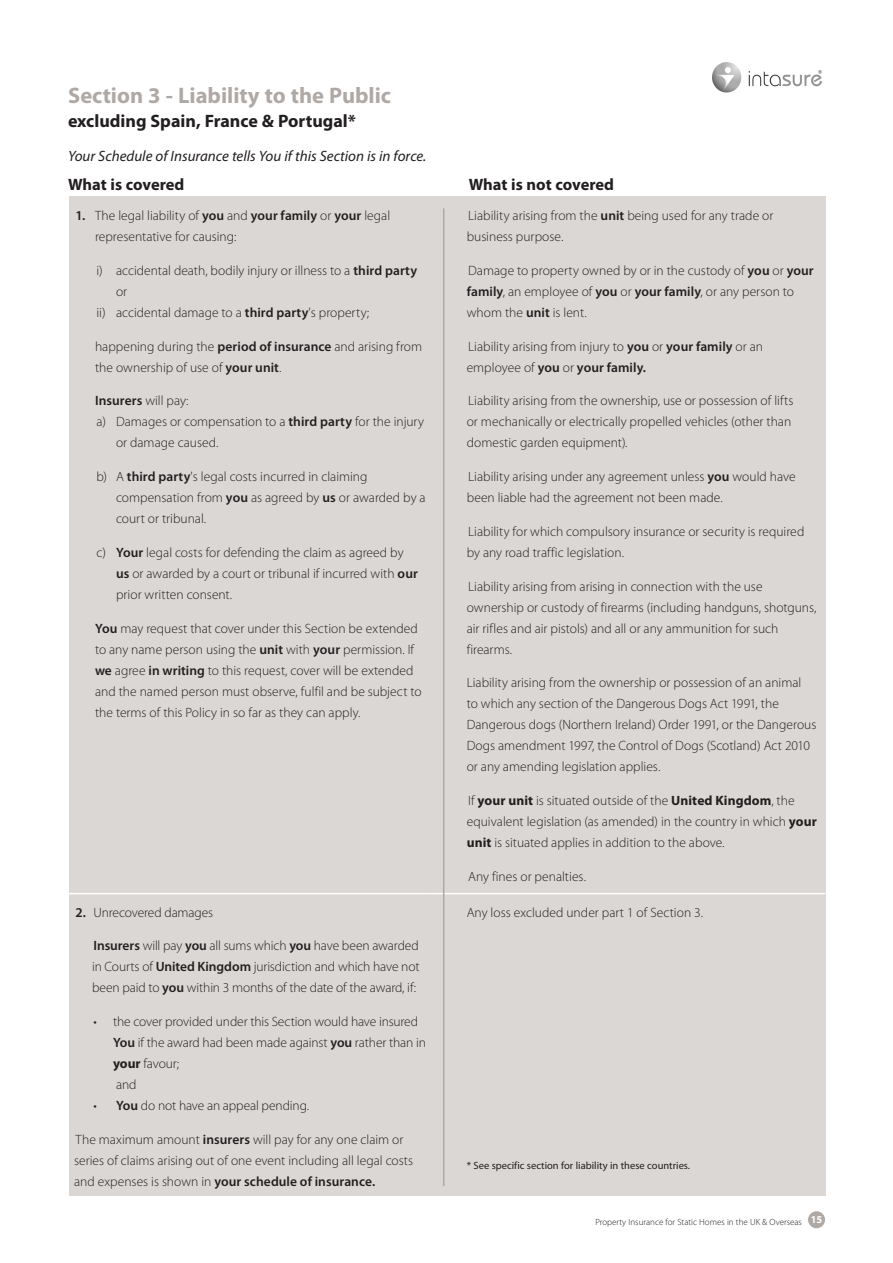
<style>
.page{position:relative;width:893px;height:1263px;background:#fff}
.page>*{position:absolute;margin:0;border:0;box-sizing:border-box;transform-origin:0 0}
.Headings{font:700 22.5px "Myriad Pro";color:#afa9a6}
.Headings-2{font:700 18px "Myriad Pro";color:#231f20}
.t1{font:700 16.5px "Myriad Pro";letter-spacing:-.01em;color:#231f20}
.Headings-3{font:italic 15px "Myriad Pro";color:#231f20}
.t2{font:300 13.5px/21px "Myriad Pro";color:#231f20}
.t3{font:600 13.5px "Myriad Pro";letter-spacing:.005em;color:#231f20}
.t4{font:10.5px "Myriad Pro";color:#231f20}
.t5{font:300 9px "Myriad Pro";color:#231f20}
.s1{font-weight:600}
.s2{font-weight:300}
.s3{font-weight:700}
</style>
<div class="page">
<div style="left:808px;top:1211px;width:17px;height:17px;background:#afa9a6;border-radius:50%"></div>
<img style="left:713px;top:63px;width:109px;height:30px">
<div style="left:69px;top:196px;width:757px;height:999px;background:#dad7d5"></div>
<hr style="left:68px;top:893px;width:361px;height:1px;background:#fff">
<hr style="left:429px;top:893px;width:37px;height:1px;background:#fff">
<hr style="left:466px;top:893px;width:359px;height:1px;background:#fff">
<hr style="left:443px;top:208px;width:1px;height:978px;background:#afa9a6">
<p class="Headings" style="left:68px;top:81px;width:325px">Section 3 - Liability to the Public</p>
<p class="Headings-2" style="left:68px;top:109px;width:289px">excluding Spain, France &amp; Portugal*</p>
<p class="Headings-3" style="left:68px;top:146px;width:360px">Your Schedule of Insurance tells You if this Section is in force.</p>
<p class="t1" style="left:68px;top:174px;width:118px">What is covered</p>
<p class="t1" style="left:469px;top:174px;width:147px">What is not covered</p>
<p class="t2" style="left:95px;top:205px;width:297px;text-indent:-20px"><span class="s1">1.</span> The legal liability of <span class="s1">you</span> and <span class="s1">your family</span> or <span class="s1">your</span> legal representative for causing:</p>
<p class="t2" style="left:116px;top:260px;width:303px;text-indent:-20px">i) accidental death, bodily injury or illness to a <span class="s1">third party </span>or</p>
<p class="t2" style="left:97px;top:302px;width:274px">ii) accidental damage to a <span class="s1">third party</span>'s property;</p>
<p class="t2" style="left:95px;top:335px;width:329px">happening during the <span class="s1">period of insurance</span> and arising from the ownership of use of <span class="s1">your unit</span>.</p>
<p class="t3" style="left:95px;top:392px;width:95px">Insurers <span class="s2">will pay:</span></p>
<p class="t2" style="left:116px;top:411px;width:310px;text-indent:-19px">a) Damages or compensation to a <span class="s1">third party</span> for the injury or damage caused.</p>
<p class="t2" style="left:116px;top:466px;width:311px;text-indent:-20px">b) A <span class="s1">third party</span>'s legal costs incurred in claiming compensation from <span class="s1">you</span> as agreed by <span class="s1">us</span> or awarded by a court or tribunal.</p>
<p class="t2" style="left:116px;top:542px;width:303px;text-indent:-20px">c) <span class="s1">Your</span> legal costs for defending the claim as agreed by <span class="s1">us</span> or awarded by a court or tribunal if incurred with <span class="s1">our </span>prior written consent.</p>
<p class="t2" style="left:95px;top:617px;width:328px"><span class="s1">You</span> may request that cover under this Section be extended to any name person using the <span class="s1">unit</span> with <span class="s1">your</span> permission. If <span class="s1">we</span> agree <span class="s1">in writing</span> to this request, cover will be extended and the named person must observe, fulfil and be subject to the terms of this Policy in so far as they can apply.</p>
<p class="t2" style="left:467px;top:205px;width:308px">Liability arising from the <span class="s1">unit</span> being used for any trade or business purpose.</p>
<p class="t2" style="left:467px;top:260px;width:349px">Damage to property owned by or in the custody of <span class="s1">you</span> or <span class="s1">your family</span>, an employee of <span class="s1">you</span> or <span class="s1">your family</span>, or any person to whom the <span class="s1">unit</span> is lent.</p>
<p class="t2" style="left:467px;top:335px;width:298px">Liability arising from injury to <span class="s1">you</span> or <span class="s1">your family</span> or an employee of <span class="s1">you</span> or <span class="s1">your family.</span></p>
<p class="t2" style="left:467px;top:390px;width:328px">Liability arising from the ownership, use or possession of lifts or mechanically or electrically propelled vehicles (other than domestic garden equipment).</p>
<p class="t2" style="left:467px;top:466px;width:330px">Liability arising under any agreement unless <span class="s1">you</span> would have been liable had the agreement not been made.</p>
<p class="t2" style="left:467px;top:521px;width:339px">Liability for which compulsory insurance or security is required by any road traffic legislation.</p>
<p class="t2" style="left:467px;top:575px;width:351px">Liability arising from arising in connection with the use ownership or custody of firearms (including handguns, shotguns, air rifles and air pistols) and all or any ammunition for such firearms.</p>
<p class="t2" style="left:467px;top:672px;width:351px">Liability arising from the ownership or possession of an animal<br>to which any section of the Dangerous Dogs Act 1991, the Dangerous dogs (Northern Ireland) Order 1991, or the Dangerous Dogs amendment 1997, the Control of Dogs (Scotland) Act 2010 or any amending legislation applies.</p>
<p class="t2" style="left:467px;top:790px;width:352px">If <span class="s3">your unit</span> is situated outside of the <span class="s3">United Kingdom</span>, the equivalent legislation (as amended) in the country in which <span class="s3">your unit</span> is situated applies in addition to the above.</p>
<p class="t2" style="left:468px;top:866px;width:119px">Any fines or penalties.</p>
<p class="t2" style="left:76px;top:901px;width:139px"><span class="s1">2.</span> Unrecovered damages</p>
<p class="t2" style="left:92px;top:935px;width:329px;text-align:justify"><span class="s1">Insurers</span> will pay <span class="s1">you</span> all sums which <span class="s1">you</span> have been awarded in Courts of <span class="s1">United Kingdom</span> jurisdiction and which have not been paid to <span class="s1">you</span> within 3 months of the date of the award, if:</p>
<p class="t2" style="left:113px;top:1011px;width:314px;text-indent:-19px">• the cover provided under this Section would have insured<br><span class="s1">You</span> if the award had been made against <span class="s1">you</span> rather than in <span class="s3">your</span> favour;</p>
<p class="t2" style="left:116px;top:1074px;width:22px">and</p>
<p class="t2" style="left:94px;top:1095px;width:217px">• <span class="s1">You</span> do not have an appeal pending.</p>
<p class="t2" style="left:74px;top:1129px;width:341px">The maximum amount <span class="s1">insurers</span> will pay for any one claim or series of claims arising out of one event including all legal costs and expenses is shown in <span class="s1">your schedule of insurance.</span></p>
<p class="t2" style="left:467px;top:901px;width:238px">Any loss excluded under part 1 of Section 3.</p>
<p class="t4" style="left:467px;top:1158px;width:225px">* See specific section for liability in these countries.</p>
<p class="t5" style="left:595px;top:1216px;width:228px">Property Insurance for Static Homes in the UK &amp; Overseas <sup>15</sup></p>
</div>
